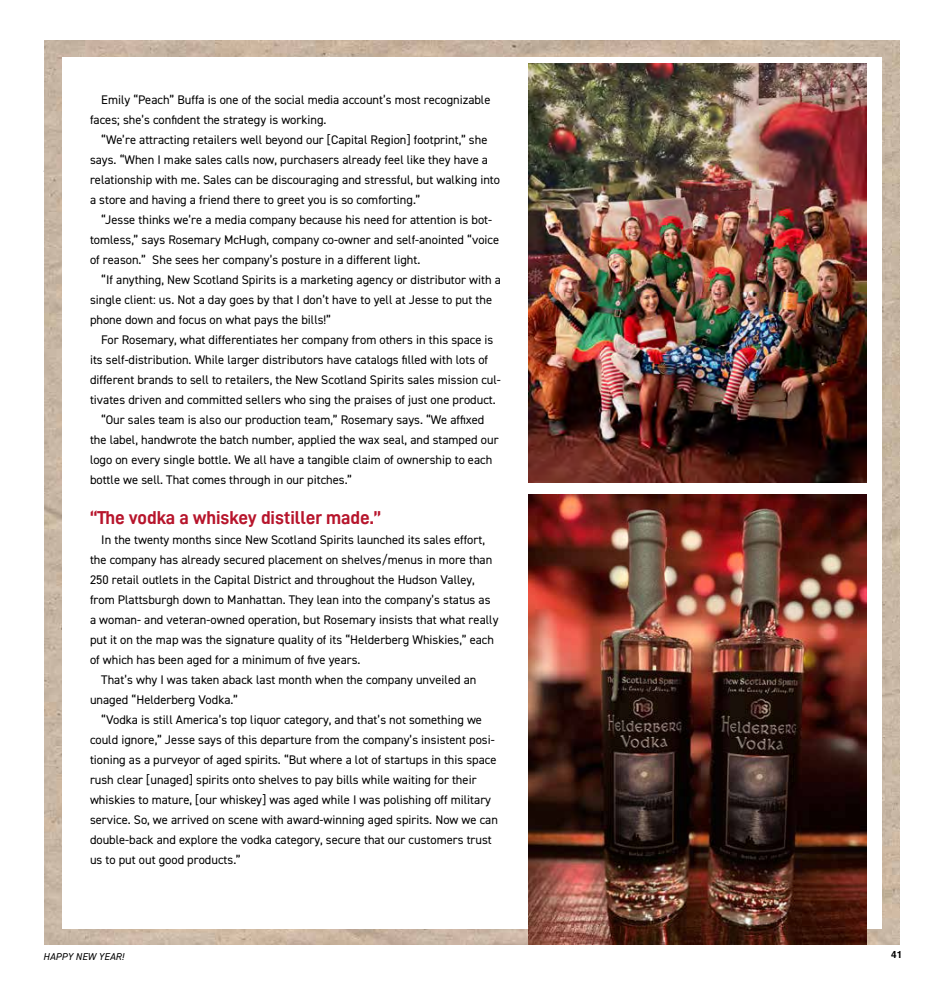
<style>
.page{position:relative;width:945px;height:990px;background:#fff}
.page>*{position:absolute;margin:0;border:0;box-sizing:border-box;transform-origin:0 0}
.t1{font:18.75px "D DIN Bold";color:#b7152c}
.t2{font:12.5px/20px "DIN2014";color:#000}
.t3{font:italic 10px "DIN2014";letter-spacing:.01em;color:#000}
.t4{font:700 10px "Helvetica";color:#000}
</style>
<div class="page">
<img style="left:44px;top:41px;width:855px;height:904px">
<div style="left:62px;top:58px;width:819px;height:871px;background:#fff"></div>
<img style="left:529px;top:63px;width:338px;height:419px">
<img style="left:529px;top:495px;width:338px;height:450px">
<p class="t2" style="left:90px;top:90px;width:402px;text-indent:11px">Emily “Peach” Buffa is one of the social media account’s most recognizable faces; she’s confident the strategy is working.</p>
<p class="t2" style="left:90px;top:130px;width:412px;text-indent:11px">“We’re attracting retailers well beyond our [Capital Region] footprint,” she says. “When I make sales calls now, purchasers already feel like they have a relationship with me. Sales can be discouraging and stressful, but walking into a store and having a friend there to greet you is so comforting.”</p>
<p class="t2" style="left:90px;top:210px;width:411px;text-indent:11px">“Jesse thinks we’re a media company because his need for attention is bot&shy;tomless,” says Rosemary McHugh, company co-owner and self-anointed “voice of reason.” She sees her company’s posture in a different light.</p>
<p class="t2" style="left:90px;top:270px;width:412px;text-indent:11px">“If anything, New Scotland Spirits is a marketing agency or distributor with a single client: us. Not a day goes by that I don’t have to yell at Jesse to put the phone down and focus on what pays the bills!”</p>
<p class="t2" style="left:101px;top:330px;width:394px">For Rosemary, what differentiates her company from others in this space is</p>
<p class="t2" style="left:90px;top:350px;width:400px">its self-distribution. While larger distributors have catalogs filled with lots of</p>
<p class="t2" style="left:90px;top:370px;width:412px">different brands to sell to retailers, the New Scotland Spirits sales mission cul-</p>
<p class="t2" style="left:90px;top:390px;width:407px">tivates driven and committed sellers who sing the praises of just one product.</p>
<p class="t2" style="left:101px;top:410px;width:385px">“Our sales team is also our production team,” Rosemary says. “We affixed</p>
<p class="t2" style="left:90px;top:430px;width:410px">the label, handwrote the batch number, applied the wax seal, and stamped our</p>
<p class="t2" style="left:90px;top:450px;width:404px">logo on every single bottle. We all have a tangible claim of ownership to each</p>
<p class="t2" style="left:90px;top:470px;width:264px">bottle we sell. That comes through in our pitches.”</p>
<h1 class="t1" style="left:90px;top:507px;width:293px">“The vodka a whiskey distiller made.”</h1>
<p class="t2" style="left:101px;top:530px;width:385px">In the twenty months since New Scotland Spirits launched its sales effort,</p>
<p class="t2" style="left:90px;top:550px;width:404px">the company has already secured placement on shelves/menus in more than</p>
<p class="t2" style="left:90px;top:570px;width:386px">250 retail outlets in the Capital District and throughout the Hudson Valley,</p>
<p class="t2" style="left:90px;top:590px;width:402px">from Plattsburgh down to Manhattan. They lean into the company’s status as</p>
<p class="t2" style="left:90px;top:610px;width:410px">a woman- and veteran-owned operation, but Rosemary insists that what really</p>
<p class="t2" style="left:90px;top:630px;width:406px">put it on the map was the signature quality of its “Helderberg Whiskies,” each</p>
<p class="t2" style="left:90px;top:650px;width:272px">of which has been aged for a minimum of five years.</p>
<p class="t2" style="left:101px;top:670px;width:377px">That’s why I was taken aback last month when the company unveiled an</p>
<p class="t2" style="left:90px;top:690px;width:149px">unaged “Helderberg Vodka.”</p>
<p class="t2" style="left:101px;top:710px;width:382px">“Vodka is still America’s top liquor category, and that’s not something we</p>
<p class="t2" style="left:90px;top:730px;width:406px">could ignore,” Jesse says of this departure from the company’s insistent posi-</p>
<p class="t2" style="left:90px;top:750px;width:408px">tioning as a purveyor of aged spirits. “But where a lot of startups in this space</p>
<p class="t2" style="left:90px;top:770px;width:388px">rush clear [unaged] spirits onto shelves to pay bills while waiting for their</p>
<p class="t2" style="left:90px;top:790px;width:403px">whiskies to mature, [our whiskey] was aged while I was polishing off military</p>
<p class="t2" style="left:90px;top:810px;width:409px">service. So, we arrived on scene with award-winning aged spirits. Now we can</p>
<p class="t2" style="left:90px;top:830px;width:403px">double-back and explore the vodka category, secure that our customers trust</p>
<p class="t2" style="left:90px;top:850px;width:152px">us to put out good products.”</p>
<p class="t3" style="left:43px;top:950px;width:82px">HAPPY NEW YEAR!</p>
<p class="t4" style="left:891px;top:946px;width:13px">41</p>
</div>
